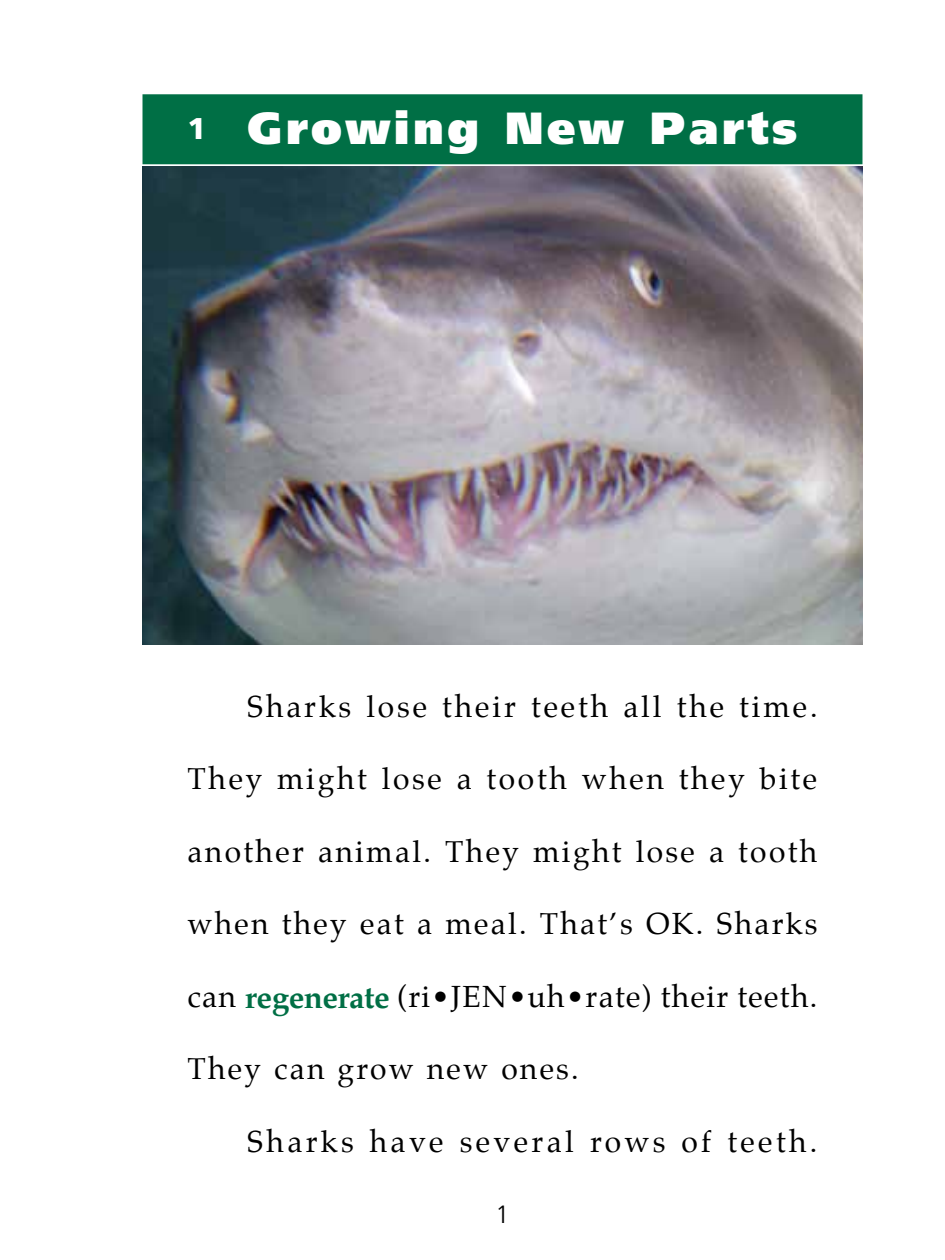
<style>
.page{position:relative;width:945px;height:1260px;background:#fff}
.page>*{position:absolute;margin:0;border:0;box-sizing:border-box;transform-origin:0 0}
.t1{font:900 45px "Frutiger";letter-spacing:.075em;color:#fff}
.t2{font:30px "Palatino";letter-spacing:.08em;color:#000}
.t3{font:30px "Palatino";letter-spacing:.045em;color:#000}
.t4{font:30px "Palatino";letter-spacing:.11em;color:#000}
.t5{font:300 25px "Frutiger";color:#000}
.s1{font-size:30px}
.s2{font-weight:700;font-size:31.25px;color:#006f45}
</style>
<div class="page">
<div style="left:142px;top:94px;width:720px;height:70px;background:#006f45"></div>
<img style="left:142px;top:167px;width:720px;height:477px">
<h1 class="t1" style="left:188px;top:101px;width:611px"><span class="s1">1</span> Growing New Parts</h1>
<p class="t2" style="left:248px;top:687px;width:572px">Sharks lose their teeth all the time.</p>
<p class="t2" style="left:188px;top:759px;width:631px">They might lose a tooth when they bite</p>
<p class="t2" style="left:188px;top:832px;width:631px">another animal. They might lose a tooth</p>
<p class="t2" style="left:188px;top:904px;width:631px">when they eat a meal. That’s OK. Sharks</p>
<p class="t3" style="left:188px;top:977px;width:631px">can <span class="s2">regenerate</span> (ri•JEN•uh•rate) their teeth.</p>
<p class="t2" style="left:187px;top:1049px;width:393px">They can grow new ones.</p>
<p class="t4" style="left:247px;top:1122px;width:571px">Sharks have several rows of teeth.</p>
<p class="t5" style="left:496px;top:1200px;width:15px">1</p>
</div>
